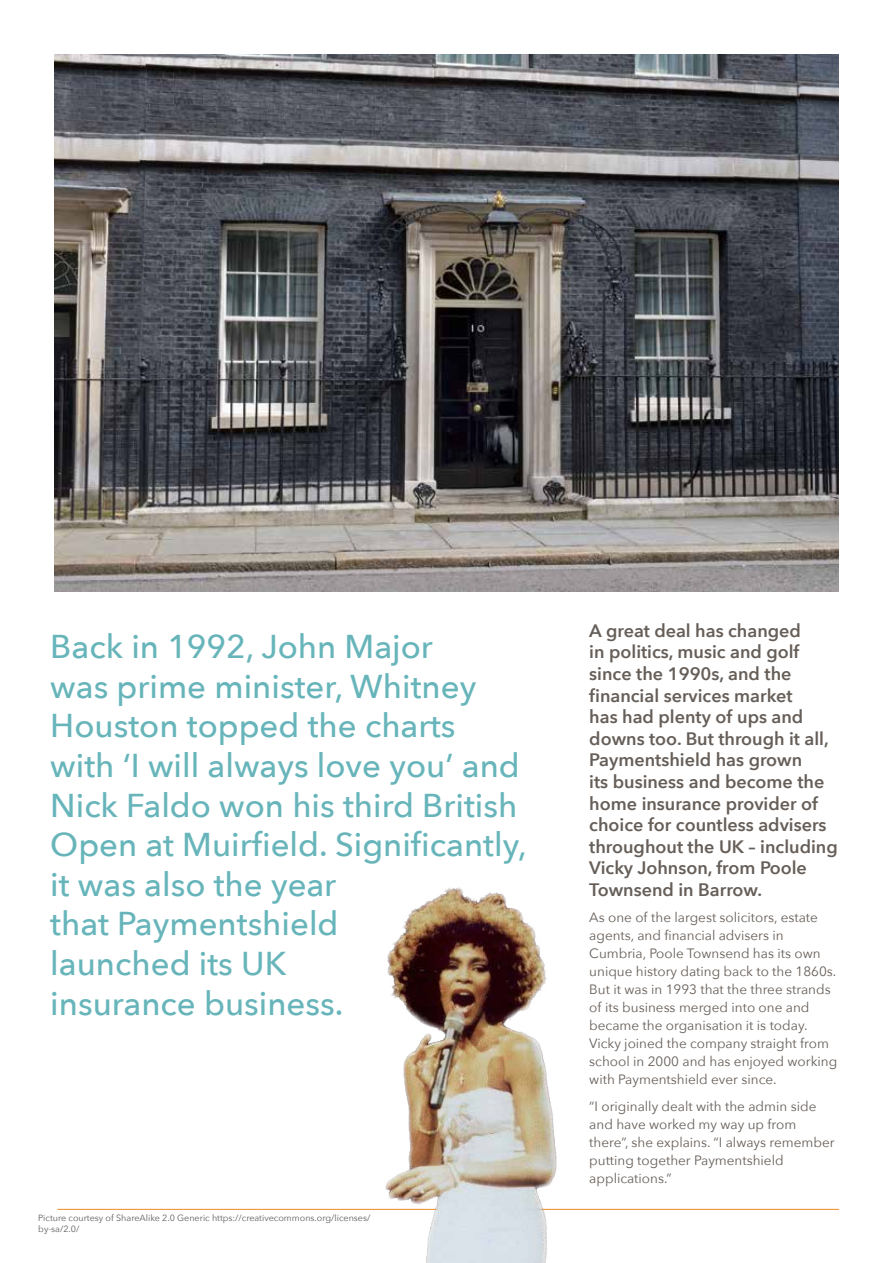
<style>
.page{position:relative;width:893px;height:1263px;background:#fff}
.page>*{position:absolute;margin:0;border:0;box-sizing:border-box;transform-origin:0 0}
.t1{font:500 33px/39.6px "Avenir Next";color:#67b5ba}
.t2{font:600 18px/21.6px "Avenir Next";color:#665e58}
.t3{font:13.5px/18px "Avenir Next";color:#665e58}
.t4{font:9px/10.8px "Avenir Next";color:#5f5e5e}
</style>
<div class="page">
<img style="left:54px;top:54px;width:785px;height:537px">
<hr style="left:57px;top:1209px;width:782px;height:1px;background:#f28a23">
<img style="left:362px;top:887px;width:255px;height:376px">
<p class="t1" style="left:50px;top:626px;width:478px">Back in 1992, John Major<br>was prime minister, Whitney<br>Houston topped the charts with ‘I will always love you’ and<br>Nick Faldo won his third British<br>Open at Muirfield. Significantly, it was also the year<br>that Paymentshield<br>launched its UK<br>insurance business.</p>
<p class="t4" style="left:38px;top:1212px;width:334px">Picture courtesy of ShareAlike 2.0 Generic https://creativecommons.org/licenses/ by-sa/2.0/</p>
<p class="t2" style="left:589px;top:619px;width:250px">A great deal has changed<br>in politics, music and golf since the 1990s, and the financial services market<br>has had plenty of ups and downs too. But through it all,<br>Paymentshield has grown<br>its business and become the home insurance provider of choice for countless advisers throughout the UK – including<br>Vicky Johnson, from Poole<br>Townsend in Barrow.</p>
<p class="t3" style="left:589px;top:908px;width:249px">As one of the largest solicitors, estate agents, and financial advisers in Cumbria, Poole Townsend has its own unique history dating back to the 1860s.<br>But it was in 1993 that the three strands of its business merged into one and became the organisation it is today.<br>Vicky joined the company straight from school in 2000 and has enjoyed working with Paymentshield ever since.</p>
<p class="t3" style="left:589px;top:1097px;width:247px">“I originally dealt with the admin side and have worked my way up from there”, she explains. “I always remember putting together Paymentshield applications.”</p>
</div>
